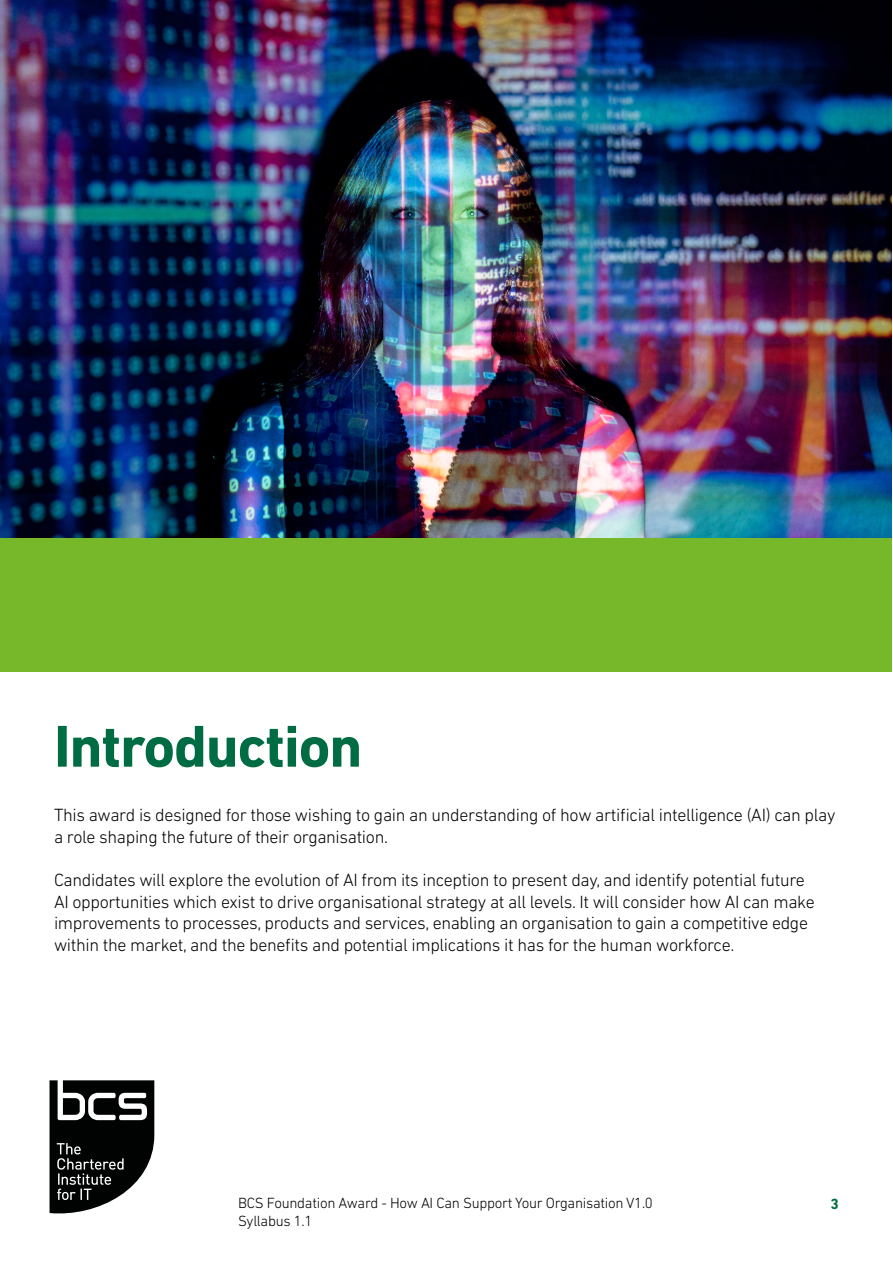
<style>
.page{position:relative;width:893px;height:1263px;background:#fff}
.page>*{position:absolute;margin:0;border:0;box-sizing:border-box;transform-origin:0 0}
.t1{font:700 60px "DIN Next LT Pro";letter-spacing:-.02em;color:#006c43}
.t2{font:300 18px/21.6px "DIN Next LT Pro";letter-spacing:-.02em;color:#000}
.t3{font:300 15px "DIN Next LT Pro";letter-spacing:-.02em;color:#000}
.t4{font:700 15px "DIN Next LT Pro";color:#006c43}
</style>
<div class="page">
<img style="left:0;top:0;width:892px;height:538px">
<div style="left:0;top:538px;width:892px;height:133px;background:#76b82a"></div>
<svg style="left:50px;top:1080px;width:104px;height:133px"></svg>
<h1 class="t1" style="left:54px;top:711px;width:310px">Introduction</h1>
<p class="t2" style="left:54px;top:804px;width:783px">This award is designed for those wishing to gain an understanding of how artificial intelligence (AI) can play a role shaping the future of their organisation.</p>
<p class="t2" style="left:54px;top:869px;width:762px">Candidates will explore the evolution of AI from its inception to present day, and identify potential future AI opportunities which exist to drive organisational strategy at all levels. It will consider how AI can make improvements to processes, products and services, enabling an organisation to gain a competitive edge within the market, and the benefits and potential implications it has for the human workforce.</p>
<p class="t3" style="left:238px;top:1194px;width:416px">BCS Foundation Award - How AI Can Support Your Organisation V1.0</p>
<p class="t4" style="left:831px;top:1195px;width:10px">3</p>
<p class="t3" style="left:238px;top:1212px;width:76px">Syllabus 1.1</p>
</div>
